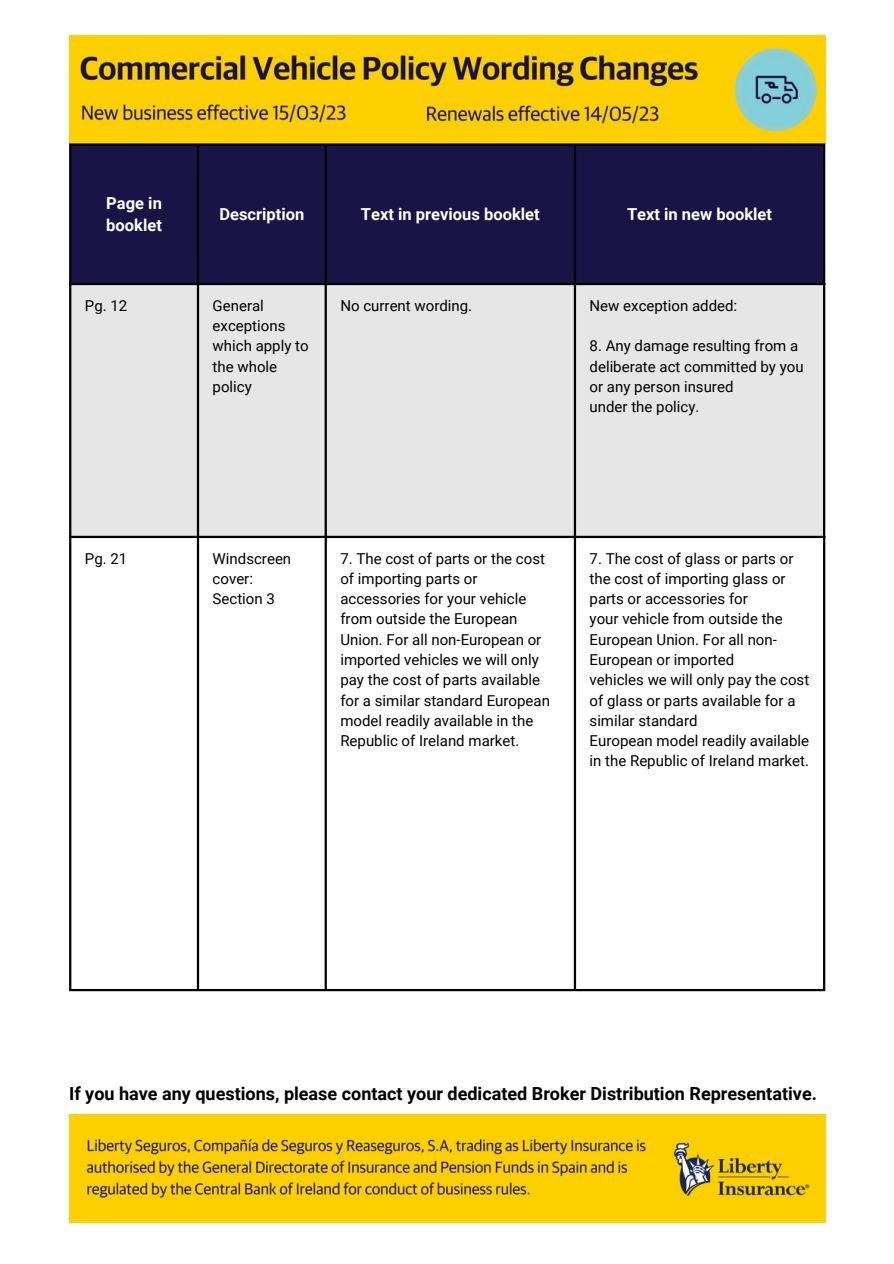
<style>
.page{position:relative;width:894px;height:1264px;background:#fff}
.page>*{position:absolute;margin:0;border:0;box-sizing:border-box;transform-origin:0 0}
.t1{font:700 18px "Roboto";color:#000}
.t2{font:700 16.5px/22.5px "Roboto";color:#fff}
.t3{font:15px/20.2px "Roboto";color:#000}
</style>
<div class="page">
<img style="left:69px;top:35px;width:756px;height:108px">
<div style="left:71px;top:146px;width:751px;height:137px;background:#1a1446"></div>
<div style="left:71px;top:285px;width:751px;height:251px;background:#e6e6e6"></div>
<svg style="left:71px;top:538px;width:751px;height:450px"></svg>
<hr style="left:69px;top:146px;width:2px;height:842px;background:#000">
<hr style="left:197px;top:146px;width:2px;height:842px;background:#000">
<hr style="left:324px;top:146px;width:3px;height:842px;background:#000">
<hr style="left:573px;top:146px;width:3px;height:842px;background:#000">
<hr style="left:822px;top:146px;width:3px;height:842px;background:#000">
<hr style="left:69px;top:143px;width:756px;height:3px;background:#000">
<hr style="left:69px;top:283px;width:756px;height:2px;background:#000">
<hr style="left:69px;top:536px;width:756px;height:2px;background:#000">
<hr style="left:69px;top:988px;width:756px;height:3px;background:#000">
<img style="left:69px;top:1114px;width:756px;height:108px">
<p class="t2" style="left:106px;top:192px;width:57px">Page in booklet</p>
<p class="t2" style="left:219px;top:203px;width:86px">Description</p>
<p class="t2" style="left:361px;top:203px;width:180px">Text in previous booklet</p>
<p class="t2" style="left:626px;top:203px;width:146px">Text in new booklet</p>
<p class="t3" style="left:85px;top:295px;width:44px">Pg. 12</p>
<p class="t3" style="left:212px;top:295px;width:97px">General exceptions which apply to the whole policy</p>
<p class="t3" style="left:340px;top:295px;width:133px">No current wording.</p>
<p class="t3" style="left:589px;top:295px;width:149px">New exception added:</p>
<p class="t3" style="left:589px;top:336px;width:215px">8. Any damage resulting from a deliberate act committed by you or any person insured<br>under the policy.</p>
<p class="t3" style="left:85px;top:548px;width:44px">Pg. 21</p>
<p class="t3" style="left:212px;top:548px;width:80px">Windscreen cover:<br>Section 3</p>
<p class="t3" style="left:340px;top:548px;width:211px">7. The cost of parts or the cost of importing parts or accessories for your vehicle from outside the European<br>Union. For all non-European or imported vehicles we will only pay the cost of parts available for a similar standard European model readily available in the<br>Republic of Ireland market.</p>
<p class="t3" style="left:589px;top:548px;width:221px">7. The cost of glass or parts or the cost of importing glass or parts or accessories for<br>your vehicle from outside the<br>European Union. For all non-<br>European or imported<br>vehicles we will only pay the cost of glass or parts available for a similar standard<br>European model readily available in the Republic of Ireland market.</p>
<p class="t1" style="left:69px;top:1083px;width:749px">If you have any questions, please contact your dedicated Broker Distribution Representative.</p>
</div>
